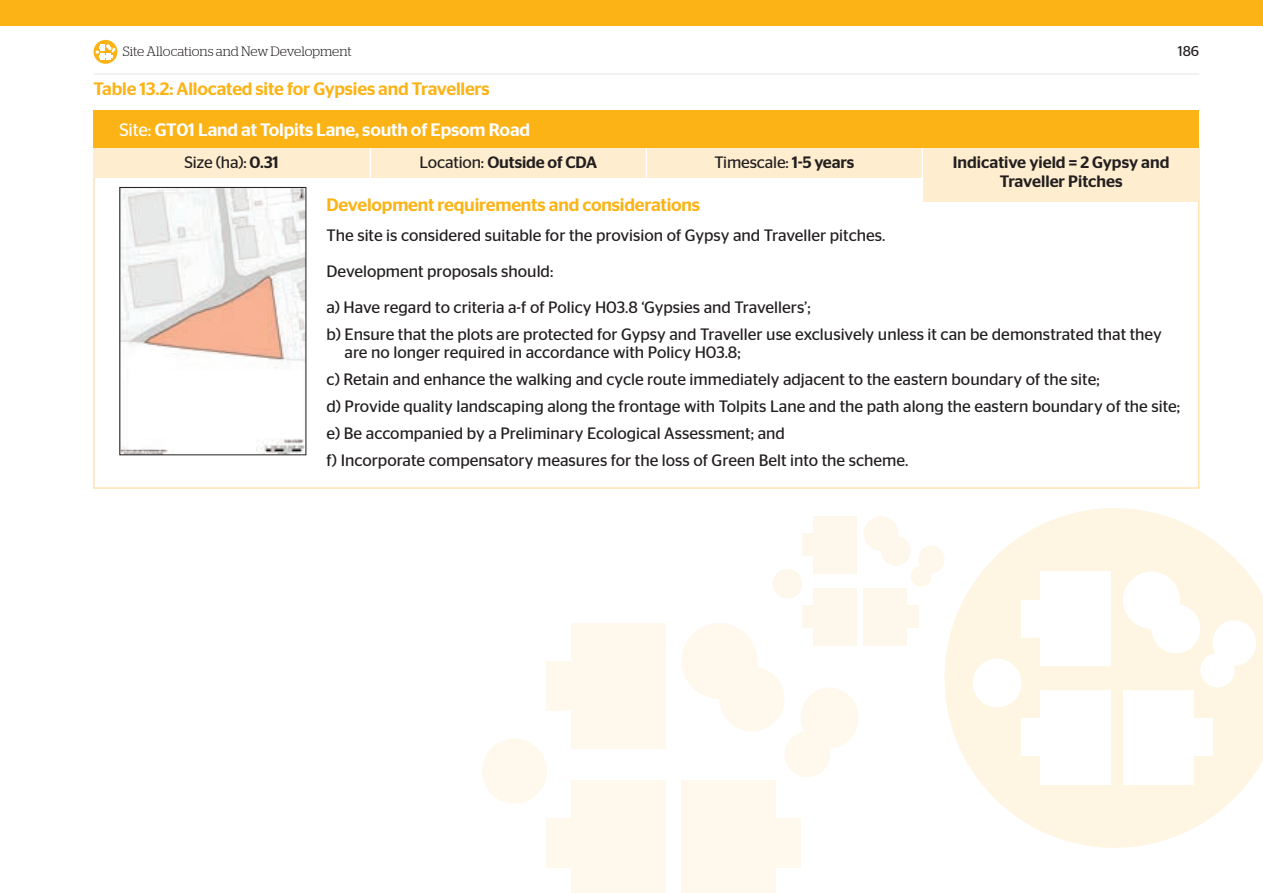
<style>
.page{position:relative;width:1263px;height:893px;background:#fff}
.page>*{position:absolute;margin:0;border:0;box-sizing:border-box;transform-origin:0 0}
.t1{font:500 18px "Stag Sans";letter-spacing:-.01em;color:#fbb316}
.t2{font:500 18px "Stag Sans";letter-spacing:-.01em;color:#fff}
.t3{font:16.5px/27px "Stag Sans";color:#231f20}
.t4{font:500 16.5px/19.5px "Stag Sans";color:#231f20;text-align:center}
.t5{font:14.25px "Stag Sans";color:#231f20}
.t6{font:300 13.5px "Stag";letter-spacing:-.005em;color:#231f20}
.s1{font-weight:400}
.s2{font-weight:500}
</style>
<div class="page">
<hr style="left:94px;top:74px;width:1105px;height:1px;background:#e2e4e2">
<div style="left:0;top:0;width:1263px;height:26px;background:#fbb316"></div>
<svg style="left:94px;top:40px;width:23px;height:24px"></svg>
<svg style="left:96px;top:44px;width:19px;height:15px"></svg>
<div style="left:94px;top:111px;width:1105px;height:38px;background:#fbb316"></div>
<div style="left:94px;top:148px;width:1105px;height:30px;background:#feedce"></div>
<img style="left:121px;top:189px;width:183px;height:264px">
<div style="left:119px;top:187px;width:187px;height:268px;border:1px solid #231f20"></div>
<hr style="left:646px;top:148px;width:1px;height:30px;background:#fff">
<hr style="left:370px;top:148px;width:1px;height:30px;background:#fff">
<hr style="left:922px;top:148px;width:1px;height:30px;background:#fff">
<hr style="left:94px;top:178px;width:1px;height:310px;background:#fed58e">
<hr style="left:94px;top:488px;width:1105px;height:1px;background:#fed58e">
<hr style="left:1198px;top:178px;width:1px;height:310px;background:#fed58e">
<svg style="left:944px;top:508px;width:319px;height:340px;fill:#fef5e3"></svg>
<div style="left:1040px;top:690px;width:71px;height:94px;background:#fff"></div>
<div style="left:1123px;top:690px;width:71px;height:94px;background:#fff"></div>
<div style="left:1021px;top:719px;width:90px;height:37px;background:#fff"></div>
<div style="left:1133px;top:719px;width:79px;height:37px;background:#fff"></div>
<div style="left:1021px;top:600px;width:71px;height:37px;background:#fff"></div>
<div style="left:1040px;top:572px;width:71px;height:94px;background:#fff"></div>
<div style="left:1123px;top:572px;width:57px;height:57px;background:#fff;border-radius:50%"></div>
<div style="left:973px;top:658px;width:49px;height:49px;background:#fff;border-radius:50%"></div>
<div style="left:1151px;top:604px;width:49px;height:49px;background:#fff;border-radius:50%"></div>
<div style="left:1200px;top:653px;width:34px;height:34px;background:#fff;border-radius:50%"></div>
<div style="left:1212px;top:620px;width:44px;height:46px;background:#fff;border-radius:50%"></div>
<div style="left:813px;top:588px;width:43px;height:57px;background:#fef7eb"></div>
<div style="left:864px;top:588px;width:43px;height:57px;background:#fef7eb"></div>
<div style="left:802px;top:605px;width:54px;height:23px;background:#fef7eb"></div>
<div style="left:870px;top:605px;width:48px;height:23px;background:#fef7eb"></div>
<div style="left:802px;top:534px;width:43px;height:22px;background:#fef7eb"></div>
<div style="left:813px;top:516px;width:43px;height:57px;background:#fef7eb"></div>
<div style="left:864px;top:516px;width:34px;height:35px;background:#fef7eb;border-radius:50%"></div>
<div style="left:772px;top:569px;width:30px;height:30px;background:#fef7eb;border-radius:50%"></div>
<div style="left:881px;top:536px;width:30px;height:30px;background:#fef7eb;border-radius:50%"></div>
<div style="left:911px;top:566px;width:20px;height:20px;background:#fef7eb;border-radius:50%"></div>
<div style="left:918px;top:546px;width:26px;height:27px;background:#fef7eb;border-radius:50%"></div>
<div style="left:572px;top:780px;width:94px;height:113px;background:#fef8ed"></div>
<div style="left:681px;top:780px;width:95px;height:113px;background:#fef8ed"></div>
<div style="left:547px;top:818px;width:119px;height:50px;background:#fef8ed"></div>
<div style="left:695px;top:818px;width:106px;height:50px;background:#fef8ed"></div>
<div style="left:547px;top:661px;width:94px;height:49px;background:#fef8ed"></div>
<div style="left:572px;top:623px;width:94px;height:125px;background:#fef8ed"></div>
<div style="left:681px;top:623px;width:76px;height:76px;background:#fef8ed;border-radius:50%"></div>
<div style="left:482px;top:738px;width:65px;height:65px;background:#fef8ed;border-radius:50%"></div>
<div style="left:719px;top:666px;width:65px;height:65px;background:#fef8ed;border-radius:50%"></div>
<div style="left:784px;top:731px;width:46px;height:46px;background:#fef8ed;border-radius:50%"></div>
<div style="left:801px;top:687px;width:57px;height:61px;background:#fef8ed;border-radius:50%"></div>
<div style="left:923px;top:148px;width:276px;height:54px;background:#feedce"></div>
<p class="t6" style="left:123px;top:44px;width:230px">Site Allocations and New Development</p>
<p class="t5" style="left:1178px;top:43px;width:23px">186</p>
<p class="t1" style="left:94px;top:79px;width:398px">Table 13.2: Allocated site for Gypsies and Travellers</p>
<p class="t2" style="left:119px;top:120px;width:412px"><span class="s1">Site:</span> GT01 Land at Tolpits Lane, south of Epsom Road</p>
<p class="t3" style="left:184px;top:148px;width:96px">Size (ha): <span class="s2">0.31</span></p>
<p class="t4" style="left:420px;top:152px;width:179px"><span class="s1">Location:</span> Outside of CDA</p>
<p class="t3" style="left:714px;top:148px;width:141px">Timescale: <span class="s2">1-5 years</span></p>
<p class="t4" style="left:953px;top:152px;width:218px">Indicative yield = 2 Gypsy and<br>Traveller Pitches</p>
<p class="t1" style="left:326px;top:195px;width:375px">Development requirements and considerations</p>
<p class="t3" style="left:326px;top:218px;width:561px;line-height:36px">The site is considered suitable for the provision of Gypsy and Traveller pitches.<br>Development proposals should:<br>a) Have regard to criteria a-f of Policy H03.8 ‘Gypsies and Travellers’;</p>
<p class="t3" style="left:345px;top:326px;width:819px;line-height:18px;text-indent:-18px">b) Ensure that the plots are protected for Gypsy and Traveller use exclusively unless it can be demonstrated that they are no longer required in accordance with Policy H03.8;</p>
<p class="t3" style="left:326px;top:366px;width:855px">c) Retain and enhance the walking and cycle route immediately adjacent to the eastern boundary of the site;<br>d) Provide quality landscaping along the frontage with Tolpits Lane and the path along the eastern boundary of the site; e) Be accompanied by a Preliminary Ecological Assessment; and<br>f) Incorporate compensatory measures for the loss of Green Belt into the scheme.</p>
</div>
